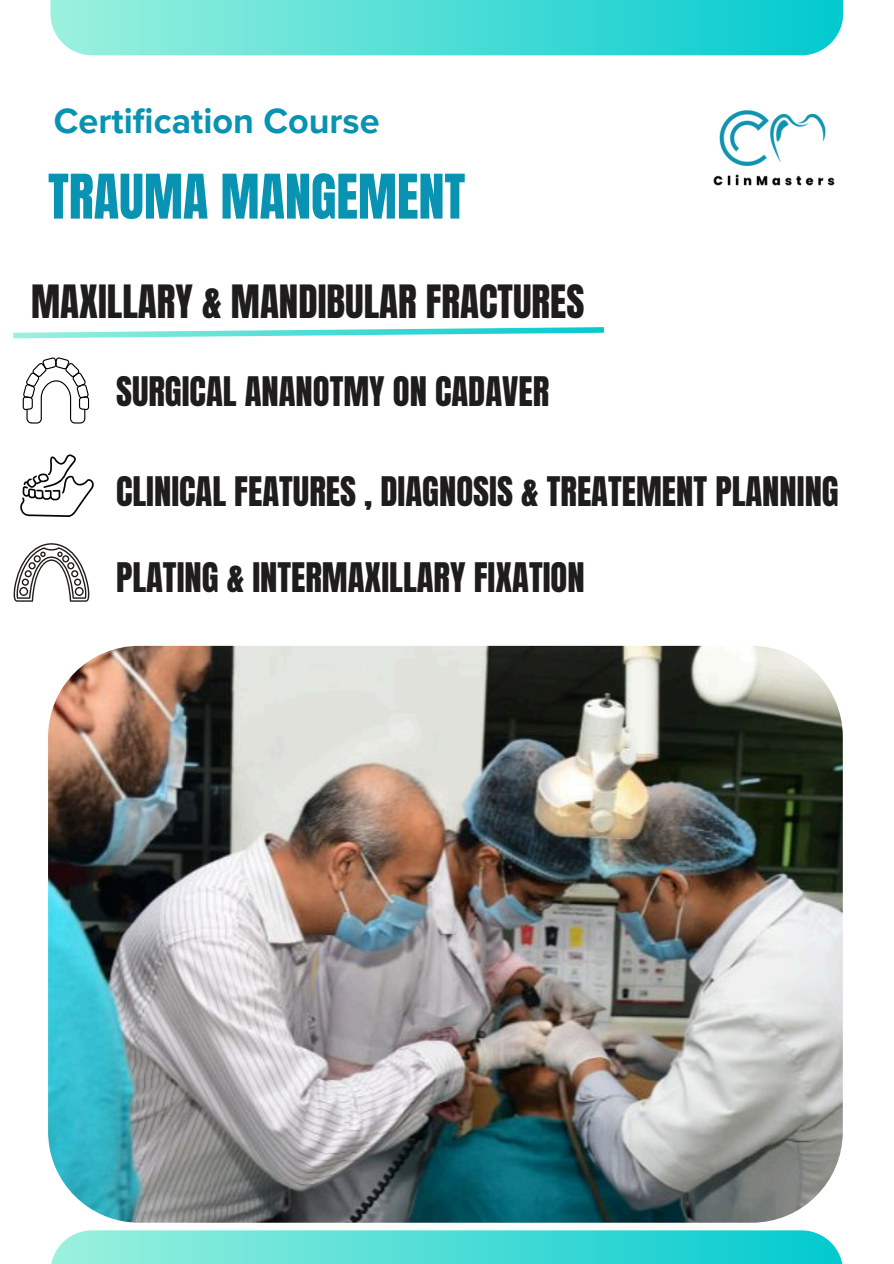
<style>
.page{position:relative;width:894px;height:1264px;background:#fff}
.page>*{position:absolute;margin:0;border:0;box-sizing:border-box;transform-origin:0 0}
.t1{font:52.2px "Anton";color:#0993b2}
.t2{font:39px "Anton";color:#1f1c1e}
.t3{font:700 36px "Proxima Nova";color:#0993b2}
.t4{font:34.65px "Anton";color:#1f1c1e}
</style>
<div class="page">
<div style="left:50px;top:0;width:792px;height:55px;background:linear-gradient(to right,#9bf1dd,#06cad0)"></div>
<svg style="left:13px;top:327px;width:591px;height:12px"></svg>
<div style="left:50px;top:1230px;width:792px;height:33px;background:linear-gradient(to right,#9bf1de,#0bcbd1)"></div>
<img style="left:713px;top:110px;width:122px;height:76px">
<img style="left:48px;top:646px;width:794px;height:576px;border-radius:91px">
<svg style="left:23px;top:357px;width:66px;height:66px"></svg>
<svg style="left:20px;top:454px;width:74px;height:63px"></svg>
<svg style="left:13px;top:543px;width:77px;height:58px"></svg>
<h1 class="t3" style="left:54px;top:100px;width:327px">Certification Course</h1>
<p class="t1" style="left:48px;top:159px;width:418px">TRAUMA MANGEMENT</p>
<h2 class="t2" style="left:31px;top:273px;width:554px">MAXILLARY &amp; MANDIBULAR FRACTURES</h2>
<p class="t4" style="left:116px;top:366px;width:434px">SURGICAL ANANOTMY ON CADAVER</p>
<h3 class="t4" style="left:116px;top:466px;width:724px">CLINICAL FEATURES , DIAGNOSIS &amp; TREATEMENT PLANNING</h3>
<p class="t4" style="left:116px;top:553px;width:470px">PLATING &amp; INTERMAXILLARY FIXATION</p>
</div>
